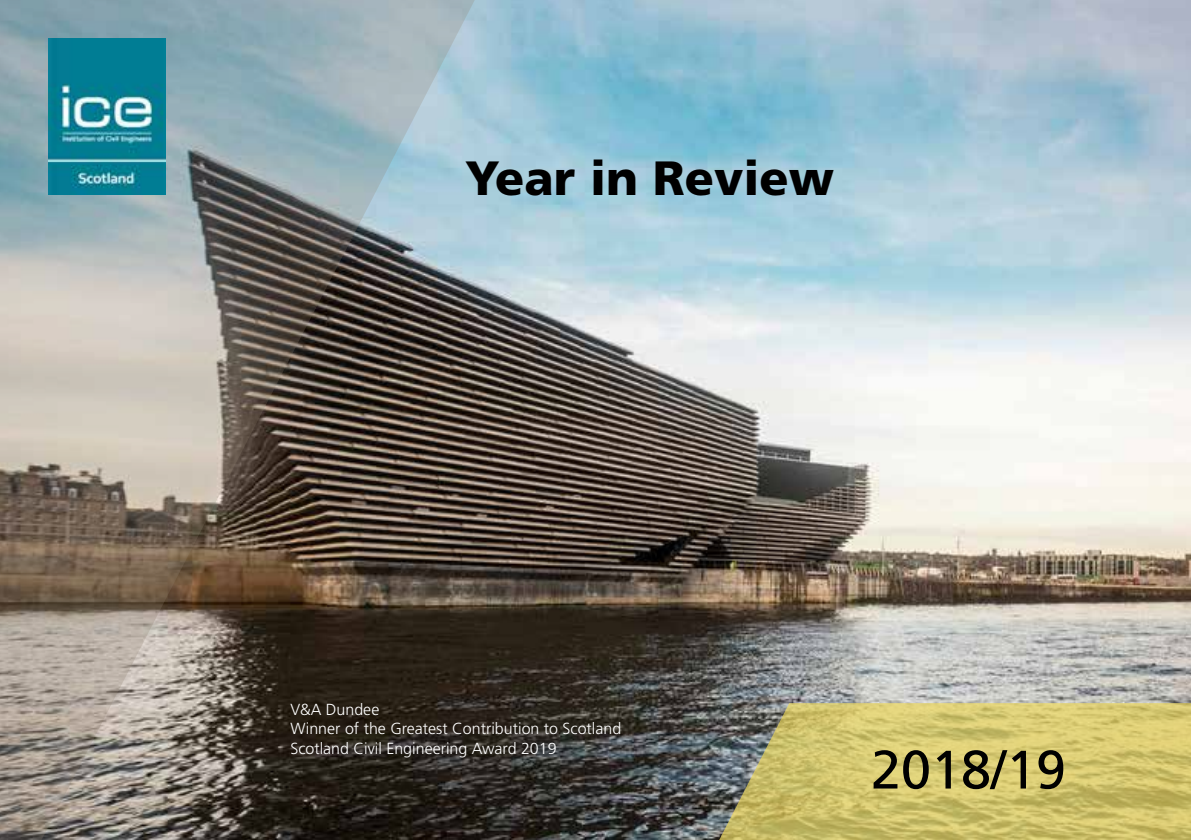
<style>
.page{position:relative;width:1191px;height:840px;background:#fff}
.page>*{position:absolute;margin:0;border:0;box-sizing:border-box;transform-origin:0 0}
.t1{font:54px "Frutiger LT";color:#000}
.t2{font:900 48px "Frutiger LT";color:#000}
.t3{font:300 16px/19.2px "Frutiger LT";color:#fff}
</style>
<div class="page">
<img style="left:480px;top:0;width:711px;height:839px">
<svg style="left:0;top:0;width:480px;height:839px;background:#777671"></svg>
<svg style="left:710px;top:702px;width:481px;height:137px;background:#c7bc6e"></svg>
<img style="left:48px;top:38px;width:118px;height:157px">
<h2 class="t2" style="left:465px;top:149px;width:370px">Year in Review</h2>
<p class="t3" style="left:290px;top:699px;width:332px">V&amp;A Dundee<br>Winner of the Greatest Contribution to Scotland<br>Scotland Civil Engineering Award 2019</p>
<h1 class="t1" style="left:871px;top:737px;width:197px">2018/19</h1>
</div>
